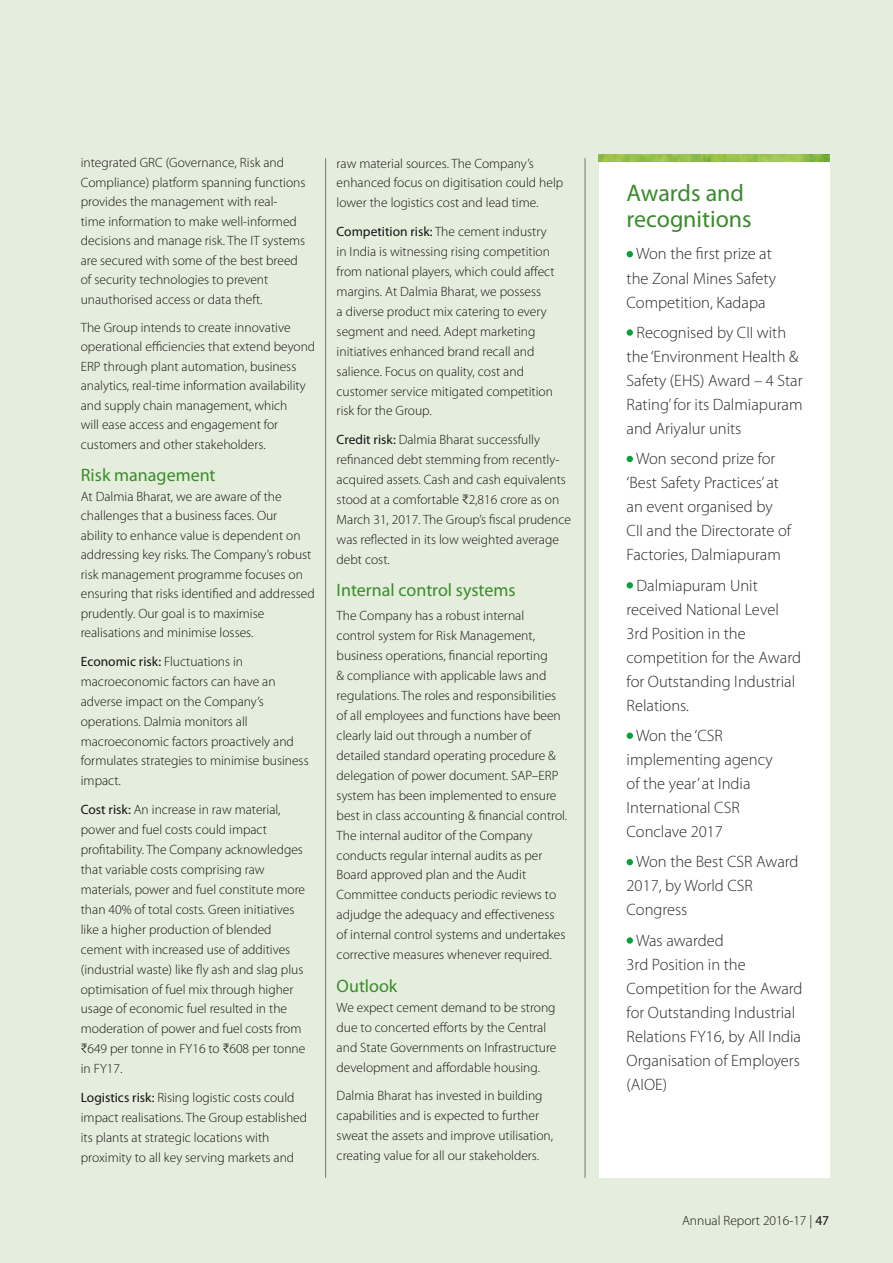
<style>
.page{position:relative;width:893px;height:1263px;background:#e5eedc}
.page>*{position:absolute;margin:0;border:0;box-sizing:border-box;transform-origin:0 0}
.t1{font:24px/25.5px "Myriad Pro";color:#3a8b2c}
.t2{font:18px "Myriad Pro";color:#3a8b2c}
.t3{font:300 16.5px/24px "Myriad Pro";color:#292929}
.t4{font:300 13.5px/20px "Myriad Pro";color:#131313}
.s1{font-weight:400}
.s2{font-family:"ITF Rupee";font-weight:400}
</style>
<div class="page">
<div style="left:599px;top:155px;width:230px;height:1023px;background:#fff"></div>
<svg style="left:627px;top:251px;width:6px;height:6px"></svg>
<div style="left:627px;top:329px;width:6px;height:7px;background:#0aa13d;border-radius:50%"></div>
<svg style="left:627px;top:456px;width:6px;height:6px"></svg>
<svg style="left:627px;top:582px;width:6px;height:6px"></svg>
<div style="left:627px;top:732px;width:6px;height:7px;background:#0aa13d;border-radius:50%"></div>
<svg style="left:627px;top:859px;width:6px;height:6px"></svg>
<div style="left:627px;top:937px;width:6px;height:7px;background:#0aa13d;border-radius:50%"></div>
<img style="left:599px;top:155px;width:230px;height:7px">
<hr style="left:325px;top:158px;width:1px;height:1020px;background:#757575">
<hr style="left:585px;top:158px;width:1px;height:1020px;background:#757575">
<p class="t4" style="left:81px;top:153px;width:226px;line-height:19.5px">integrated GRC (Governance, Risk and Compliance) platform spanning functions provides the management with real&shy;time information to make well-informed decisions and manage risk. The IT systems are secured with some of the best breed of security technologies to prevent unauthorised access or data theft.</p>
<p class="t4" style="left:81px;top:318px;width:236px;line-height:19.5px">The Group intends to create innovative operational efficiencies that extend beyond ERP through plant automation, business analytics, real-time information availability and supply chain management, which<br>will ease access and engagement for customers and other stakeholders.</p>
<h2 class="t2" style="left:81px;top:464px;width:136px">Risk management</h2>
<p class="t4" style="left:81px;top:487px;width:235px;line-height:19.5px">At Dalmia Bharat, we are aware of the challenges that a business faces. Our<br>ability to enhance value is dependent on addressing key risks. The Company’s robust risk management programme focuses on ensuring that risks identified and addressed prudently. Our goal is to maximise realisations and minimise losses.</p>
<p class="t4" style="left:81px;top:651px;width:229px"><span class="s1">Economic risk:</span> Fluctuations in macroeconomic factors can have an adverse impact on the Company’s operations. Dalmia monitors all macroeconomic factors proactively and formulates strategies to minimise business impact.</p>
<p class="t4" style="left:81px;top:800px;width:226px"><span class="s1">Cost risk:</span> An increase in raw material, power and fuel costs could impact profitability. The Company acknowledges that variable costs comprising raw materials, power and fuel constitute more than 40% of total costs. Green initiatives like a higher production of blended cement with increased use of additives (industrial waste) like fly ash and slag plus optimisation of fuel mix through higher usage of economic fuel resulted in the moderation of power and fuel costs from <span class="s2">C</span>649 per tonne in FY16 to <span class="s2">C</span>608 per tonne in FY17.</p>
<p class="t4" style="left:81px;top:1087px;width:228px"><span class="s1">Logistics risk:</span> Rising logistic costs could impact realisations. The Group established its plants at strategic locations with proximity to all key serving markets and</p>
<p class="t4" style="left:337px;top:153px;width:228px">raw material sources. The Company’s enhanced focus on digitisation could help lower the logistics cost and lead time.</p>
<p class="t4" style="left:337px;top:222px;width:219px"><span class="s1">Competition risk:</span> The cement industry in India is witnessing rising competition from national players, which could affect margins. At Dalmia Bharat, we possess<br>a diverse product mix catering to every segment and need. Adept marketing initiatives enhanced brand recall and salience. Focus on quality, cost and customer service mitigated competition risk for the Group.</p>
<p class="t4" style="left:337px;top:430px;width:236px"><span class="s1">Credit risk:</span> Dalmia Bharat successfully refinanced debt stemming from recently&shy;acquired assets. Cash and cash equivalents stood at a comfortable <span class="s2">C</span>2,816 crore as on March 31, 2017. The Group’s fiscal prudence was reflected in its low weighted average debt cost.</p>
<h2 class="t2" style="left:337px;top:579px;width:180px">Internal control systems</h2>
<p class="t4" style="left:337px;top:606px;width:232px">The Company has a robust internal<br>control system for Risk Management, business operations, financial reporting<br>&amp; compliance with applicable laws and regulations. The roles and responsibilities of all employees and functions have been clearly laid out through a number of detailed standard operating procedure &amp; delegation of power document. SAP–ERP system has been implemented to ensure best in class accounting &amp; financial control.<br>The internal auditor of the Company conducts regular internal audits as per Board approved plan and the Audit Committee conducts periodic reviews to adjudge the adequacy and effectiveness of internal control systems and undertakes corrective measures whenever required.</p>
<h2 class="t2" style="left:337px;top:975px;width:62px">Outlook</h2>
<p class="t4" style="left:337px;top:998px;width:221px">We expect cement demand to be strong due to concerted efforts by the Central and State Governments on Infrastructure development and affordable housing.</p>
<p class="t4" style="left:337px;top:1086px;width:218px">Dalmia Bharat has invested in building capabilities and is expected to further sweat the assets and improve utilisation, creating value for all our stakeholders.</p>
<h1 class="t1" style="left:627px;top:180px;width:127px">Awards and recognitions</h1>
<p class="t3" style="left:627px;top:242px;width:151px;text-indent:9px">Won the first prize at the Zonal Mines Safety<br>Competition, Kadapa</p>
<p class="t3" style="left:627px;top:321px;width:178px;text-indent:10px">Recognised by CII with the ‘Environment Health &amp;<br>Safety (EHS) Award – 4 Star<br>Rating’ for its Dalmiapuram and Ariyalur units</p>
<p class="t3" style="left:627px;top:447px;width:166px;text-indent:9px">Won second prize for ‘Best Safety Practices’ at an event organised by<br>CII and the Directorate of<br>Factories, Dalmiapuram</p>
<p class="t3" style="left:627px;top:573px;width:176px;text-indent:10px">Dalmiapuram Unit received National Level<br>3rd Position in the competition for the Award for Outstanding Industrial<br>Relations.</p>
<p class="t3" style="left:627px;top:724px;width:148px;text-indent:9px">Won the ‘CSR implementing agency of the year’ at India<br>International CSR<br>Conclave 2017</p>
<p class="t3" style="left:627px;top:850px;width:173px;text-indent:9px">Won the Best CSR Award<br>2017, by World CSR<br>Congress</p>
<p class="t3" style="left:627px;top:929px;width:178px;text-indent:9px">Was awarded<br>3rd Position in the<br>Competition for the Award for Outstanding Industrial<br>Relations FY16, by All India<br>Organisation of Employers (AIOE)</p>
<p class="t4" style="left:682px;top:1211px;width:149px">Annual Report 2016-17 | <span class="s1">47</span></p>
</div>
